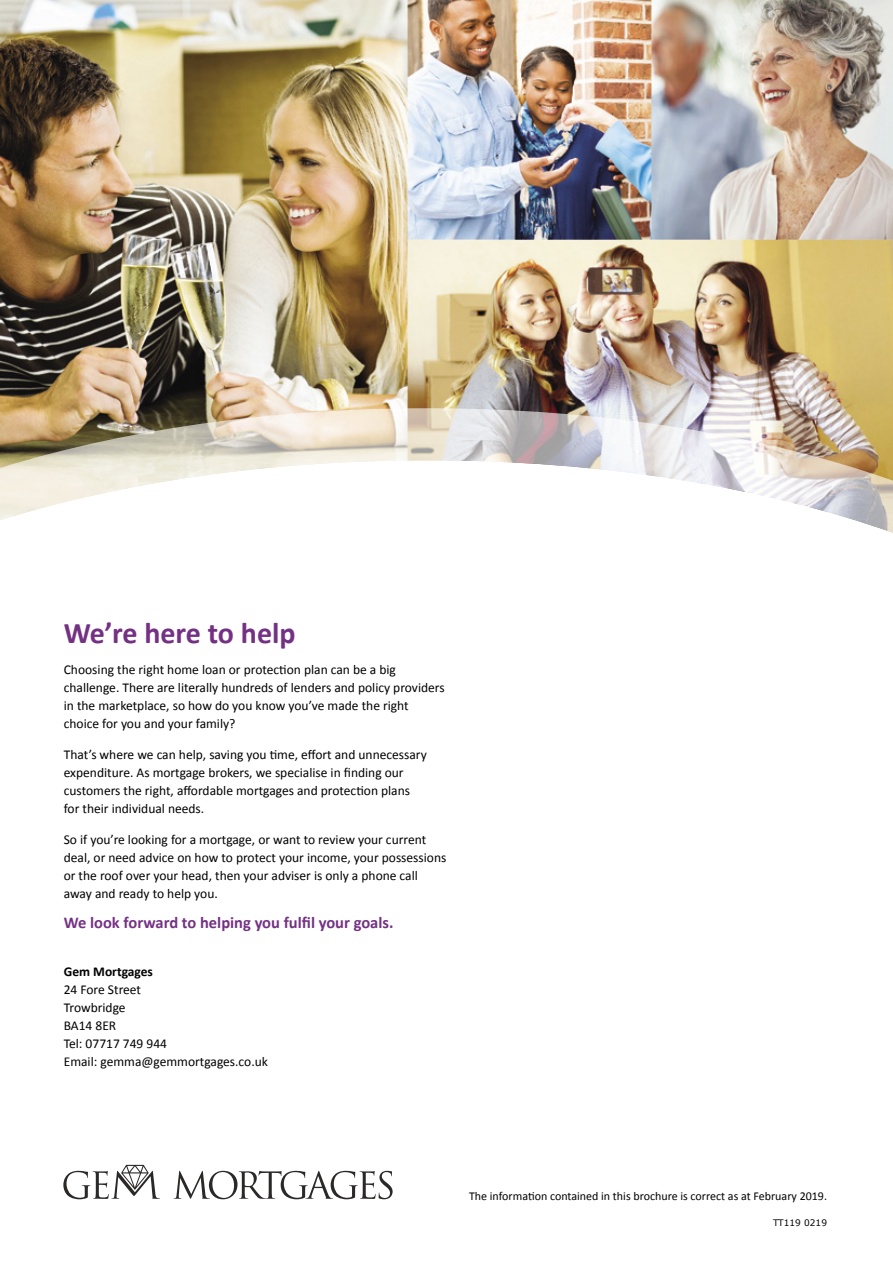
<style>
.page{position:relative;width:893px;height:1263px;background:#fff}
.page>*{position:absolute;margin:0;border:0;box-sizing:border-box;transform-origin:0 0}
.t1{font:700 30px "Calibri";color:#743183}
.t2{font:700 16.5px "Calibri";color:#743183}
.t3{font:13.5px/18px "Calibri";color:#000}
.t4{font:700 13.5px "Calibri";color:#000}
.t5{font:12px "Calibri";color:#000}
.t6{font:9px "Verdana";color:#000}
</style>
<div class="page">
<img style="left:0;top:0;width:893px;height:408px">
<svg style="left:0;top:408px;width:893px;height:125px"></svg>
<svg style="left:63px;top:1165px;width:330px;height:34px"></svg>
<h1 class="t1" style="left:64px;top:612px;width:233px">We’re here to help</h1>
<p class="t3" style="left:64px;top:660px;width:382px">Choosing the right home loan or protection plan can be a big challenge. There are literally hundreds of lenders and policy providers in the marketplace, so how do you know you’ve made the right choice for you and your family?</p>
<p class="t3" style="left:64px;top:745px;width:365px">That’s where we can help, saving you time, effort and unnecessary expenditure. As mortgage brokers, we specialise in finding our customers the right, affordable mortgages and protection plans for their individual needs.</p>
<p class="t3" style="left:64px;top:830px;width:384px">So if you’re looking for a mortgage, or want to review your current deal, or need advice on how to protect your income, your possessions or the roof over your head, then your adviser is only a phone call away and ready to help you.</p>
<p class="t2" style="left:64px;top:911px;width:331px">We look forward to helping you fulfil your goals.</p>
<p class="t4" style="left:64px;top:962px;width:91px">Gem Mortgages</p>
<p class="t3" style="left:64px;top:980px;width:206px">24 Fore Street<br>Trowbridge<br>BA14 8ER<br>Tel: 07717 749 944<br>Email: gemma@gemmortgages.co.uk</p>
<p class="t5" style="left:469px;top:1187px;width:360px">The information contained in this brochure is correct as at February 2019.</p>
<p class="t6" style="left:773px;top:1217px;width:56px">TT119 0219</p>
</div>
